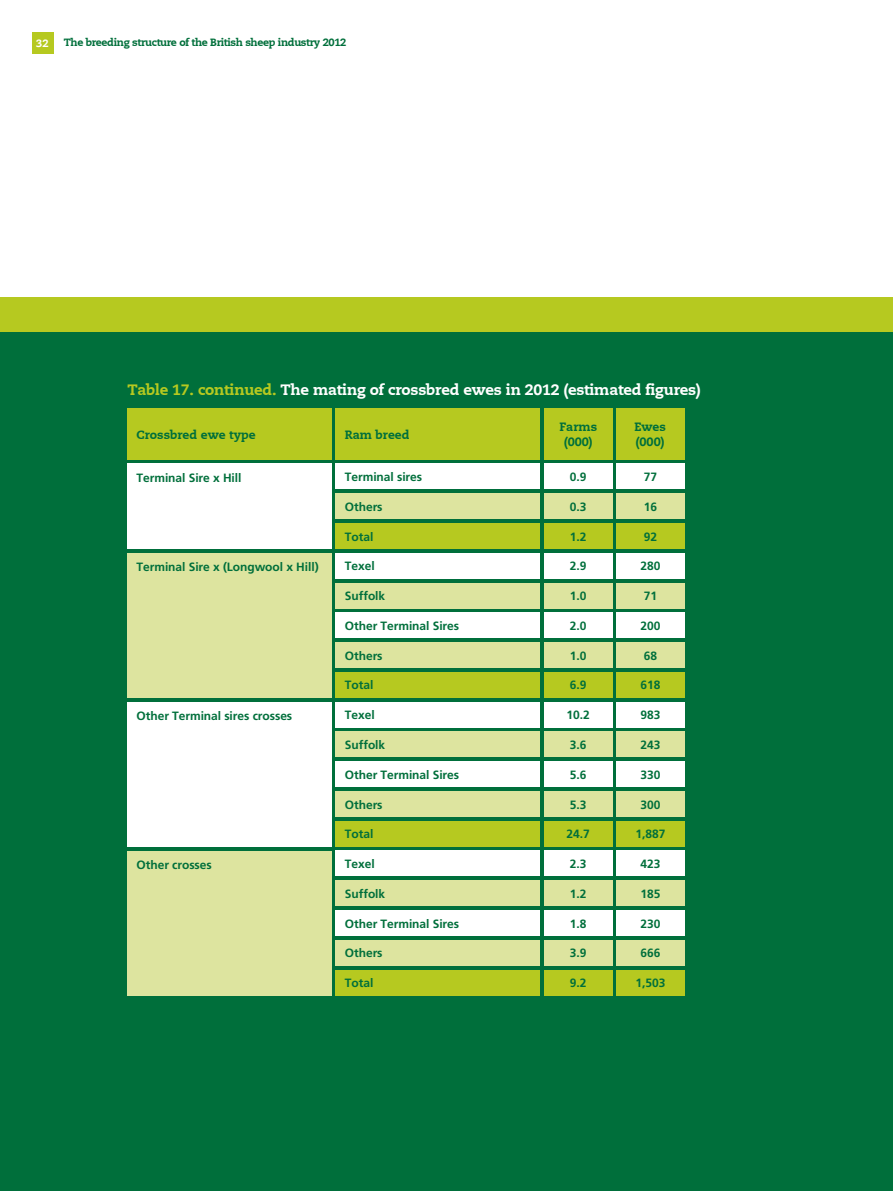
<style>
.page{position:relative;width:893px;height:1191px;background:#fff}
.page>*{position:absolute;margin:0;border:0;box-sizing:border-box;transform-origin:0 0}
.t1{font:800 15px "Caecilia LT";letter-spacing:-.015em;color:#fff}
.t2{font:700 12px "Frutiger";letter-spacing:-.005em;color:#006f3b}
.t3{font:800 12px/14.4px "Caecilia LT";color:#006f3b;text-align:center}
.t4{font:800 10.5px "Caecilia LT";letter-spacing:-.035em;color:#006f3b}
.t5{font:800 10.5px "Caecilia LT";color:#fff}
.s1{color:#b6c920}
</style>
<div class="page">
<div style="left:0;top:298px;width:893px;height:893px;background:#006f3b"></div>
<div style="left:32px;top:32px;width:21px;height:21px;background:#b6c920"></div>
<div style="left:0;top:298px;width:893px;height:34px;background:#b6c920"></div>
<div style="left:544px;top:553px;width:68px;height:25px;background:#fff"></div>
<div style="left:544px;top:850px;width:68px;height:26px;background:#fff"></div>
<div style="left:544px;top:702px;width:68px;height:25px;background:#fff"></div>
<div style="left:544px;top:612px;width:68px;height:26px;background:#fff"></div>
<div style="left:544px;top:910px;width:68px;height:25px;background:#fff"></div>
<div style="left:544px;top:761px;width:68px;height:26px;background:#fff"></div>
<div style="left:617px;top:553px;width:68px;height:25px;background:#fff"></div>
<div style="left:617px;top:850px;width:68px;height:26px;background:#fff"></div>
<div style="left:617px;top:702px;width:68px;height:25px;background:#fff"></div>
<div style="left:617px;top:612px;width:68px;height:26px;background:#fff"></div>
<div style="left:617px;top:910px;width:68px;height:25px;background:#fff"></div>
<div style="left:617px;top:761px;width:68px;height:26px;background:#fff"></div>
<div style="left:544px;top:583px;width:68px;height:25px;background:#dde49f"></div>
<div style="left:544px;top:880px;width:68px;height:26px;background:#dde49f"></div>
<div style="left:544px;top:731px;width:68px;height:26px;background:#dde49f"></div>
<div style="left:544px;top:642px;width:68px;height:26px;background:#dde49f"></div>
<div style="left:544px;top:940px;width:68px;height:25px;background:#dde49f"></div>
<div style="left:544px;top:791px;width:68px;height:25px;background:#dde49f"></div>
<div style="left:617px;top:583px;width:68px;height:25px;background:#dde49f"></div>
<div style="left:617px;top:880px;width:68px;height:26px;background:#dde49f"></div>
<div style="left:617px;top:731px;width:68px;height:26px;background:#dde49f"></div>
<div style="left:617px;top:642px;width:68px;height:26px;background:#dde49f"></div>
<div style="left:617px;top:940px;width:68px;height:25px;background:#dde49f"></div>
<div style="left:617px;top:791px;width:68px;height:25px;background:#dde49f"></div>
<div style="left:128px;top:463px;width:204px;height:86px;background:#fff"></div>
<div style="left:128px;top:553px;width:204px;height:144px;background:#dde49f"></div>
<div style="left:128px;top:850px;width:204px;height:145px;background:#dde49f"></div>
<div style="left:128px;top:702px;width:204px;height:144px;background:#fff"></div>
<div style="left:544px;top:408px;width:68px;height:51px;background:#b6c920"></div>
<div style="left:616px;top:408px;width:68px;height:51px;background:#b6c920"></div>
<div style="left:128px;top:408px;width:204px;height:51px;background:#b6c920"></div>
<div style="left:336px;top:553px;width:204px;height:25px;background:#fff"></div>
<div style="left:336px;top:850px;width:204px;height:26px;background:#fff"></div>
<div style="left:336px;top:702px;width:204px;height:25px;background:#fff"></div>
<div style="left:336px;top:612px;width:204px;height:26px;background:#fff"></div>
<div style="left:336px;top:910px;width:204px;height:25px;background:#fff"></div>
<div style="left:336px;top:761px;width:204px;height:26px;background:#fff"></div>
<div style="left:336px;top:583px;width:204px;height:25px;background:#dde49f"></div>
<div style="left:336px;top:880px;width:204px;height:26px;background:#dde49f"></div>
<div style="left:336px;top:731px;width:204px;height:26px;background:#dde49f"></div>
<div style="left:336px;top:642px;width:204px;height:26px;background:#dde49f"></div>
<div style="left:336px;top:940px;width:204px;height:25px;background:#dde49f"></div>
<div style="left:336px;top:791px;width:204px;height:25px;background:#dde49f"></div>
<div style="left:336px;top:408px;width:204px;height:51px;background:#b6c920"></div>
<div style="left:544px;top:523px;width:68px;height:26px;background:#b6c920"></div>
<div style="left:617px;top:523px;width:68px;height:26px;background:#b6c920"></div>
<div style="left:336px;top:523px;width:204px;height:26px;background:#b6c920"></div>
<div style="left:544px;top:672px;width:68px;height:25px;background:#b6c920"></div>
<div style="left:544px;top:969px;width:68px;height:26px;background:#b6c920"></div>
<div style="left:544px;top:821px;width:68px;height:25px;background:#b6c920"></div>
<div style="left:617px;top:672px;width:68px;height:25px;background:#b6c920"></div>
<div style="left:617px;top:969px;width:68px;height:26px;background:#b6c920"></div>
<div style="left:617px;top:821px;width:68px;height:25px;background:#b6c920"></div>
<div style="left:336px;top:672px;width:204px;height:25px;background:#b6c920"></div>
<div style="left:336px;top:969px;width:204px;height:26px;background:#b6c920"></div>
<div style="left:336px;top:821px;width:204px;height:25px;background:#b6c920"></div>
<div style="left:544px;top:463px;width:68px;height:26px;background:#fff"></div>
<div style="left:617px;top:463px;width:68px;height:26px;background:#fff"></div>
<div style="left:544px;top:493px;width:68px;height:26px;background:#dde49f"></div>
<div style="left:617px;top:493px;width:68px;height:26px;background:#dde49f"></div>
<div style="left:336px;top:463px;width:204px;height:26px;background:#fff"></div>
<div style="left:336px;top:493px;width:204px;height:26px;background:#dde49f"></div>
<p class="t5" style="left:36px;top:36px;width:14px">32</p>
<p class="t4" style="left:64px;top:36px;width:284px">The breeding structure of the British sheep industry 2012</p>
<p class="t1" style="left:128px;top:380px;width:574px"><span class="s1">Table 17. continued.</span> The mating of crossbred ewes in 2012 (estimated figures)</p>
<p class="t3" style="left:137px;top:427px;width:121px">Crossbred ewe type</p>
<p class="t3" style="left:345px;top:427px;width:66px">Ram breed</p>
<p class="t3" style="left:559px;top:420px;width:39px">Farms (000)</p>
<p class="t3" style="left:634px;top:420px;width:33px;text-align:left">Ewes (000)</p>
<p class="t2" style="left:137px;top:471px;width:106px">Terminal Sire x Hill</p>
<p class="t2" style="left:345px;top:470px;width:79px">Terminal sires</p>
<p class="t2" style="left:345px;top:499px;width:39px">Others</p>
<p class="t2" style="left:570px;top:470px;width:18px">0.9</p>
<p class="t2" style="left:644px;top:470px;width:15px">77</p>
<p class="t2" style="left:570px;top:499px;width:18px">0.3</p>
<p class="t2" style="left:644px;top:499px;width:15px">16</p>
<p class="t2" style="left:345px;top:529px;width:30px">Total</p>
<p class="t2" style="left:570px;top:529px;width:18px">1.2</p>
<p class="t2" style="left:644px;top:529px;width:15px">92</p>
<p class="t2" style="left:137px;top:560px;width:184px">Terminal Sire x (Longwool x Hill)</p>
<p class="t2" style="left:345px;top:559px;width:31px">Texel</p>
<p class="t2" style="left:570px;top:559px;width:18px">2.9</p>
<p class="t2" style="left:641px;top:559px;width:22px">280</p>
<p class="t2" style="left:345px;top:589px;width:42px">Suffolk</p>
<p class="t2" style="left:570px;top:589px;width:18px">1.0</p>
<p class="t2" style="left:644px;top:589px;width:15px">71</p>
<p class="t2" style="left:345px;top:618px;width:116px">Other Terminal Sires</p>
<p class="t2" style="left:570px;top:618px;width:18px">2.0</p>
<p class="t2" style="left:641px;top:618px;width:22px">200</p>
<p class="t2" style="left:345px;top:648px;width:39px">Others</p>
<p class="t2" style="left:570px;top:648px;width:18px">1.0</p>
<p class="t2" style="left:644px;top:648px;width:15px">68</p>
<p class="t2" style="left:345px;top:678px;width:30px">Total</p>
<p class="t2" style="left:570px;top:678px;width:18px">6.9</p>
<p class="t2" style="left:641px;top:678px;width:22px">618</p>
<p class="t2" style="left:137px;top:709px;width:157px">Other Terminal sires crosses</p>
<p class="t2" style="left:345px;top:708px;width:31px">Texel</p>
<p class="t2" style="left:567px;top:708px;width:25px">10.2</p>
<p class="t2" style="left:641px;top:708px;width:22px">983</p>
<p class="t2" style="left:345px;top:738px;width:42px">Suffolk</p>
<p class="t2" style="left:570px;top:738px;width:18px">3.6</p>
<p class="t2" style="left:641px;top:738px;width:22px">243</p>
<p class="t2" style="left:345px;top:767px;width:116px">Other Terminal Sires</p>
<p class="t2" style="left:570px;top:767px;width:18px">5.6</p>
<p class="t2" style="left:641px;top:767px;width:22px">330</p>
<p class="t2" style="left:345px;top:797px;width:39px">Others</p>
<p class="t2" style="left:570px;top:797px;width:18px">5.3</p>
<p class="t2" style="left:641px;top:797px;width:22px">300</p>
<p class="t2" style="left:345px;top:827px;width:30px">Total</p>
<p class="t2" style="left:567px;top:827px;width:25px">24.7</p>
<p class="t2" style="left:636px;top:827px;width:32px">1,887</p>
<p class="t2" style="left:137px;top:858px;width:77px">Other crosses</p>
<p class="t2" style="left:345px;top:857px;width:31px">Texel</p>
<p class="t2" style="left:570px;top:857px;width:18px">2.3</p>
<p class="t2" style="left:641px;top:857px;width:22px">423</p>
<p class="t2" style="left:345px;top:886px;width:42px">Suffolk</p>
<p class="t2" style="left:570px;top:886px;width:18px">1.2</p>
<p class="t2" style="left:641px;top:886px;width:22px">185</p>
<p class="t2" style="left:345px;top:916px;width:116px">Other Terminal Sires</p>
<p class="t2" style="left:570px;top:916px;width:18px">1.8</p>
<p class="t2" style="left:641px;top:916px;width:22px">230</p>
<p class="t2" style="left:345px;top:946px;width:39px">Others</p>
<p class="t2" style="left:570px;top:946px;width:18px">3.9</p>
<p class="t2" style="left:641px;top:946px;width:22px">666</p>
<p class="t2" style="left:345px;top:976px;width:30px">Total</p>
<p class="t2" style="left:570px;top:976px;width:18px">9.2</p>
<p class="t2" style="left:636px;top:976px;width:32px">1,503</p>
</div>
